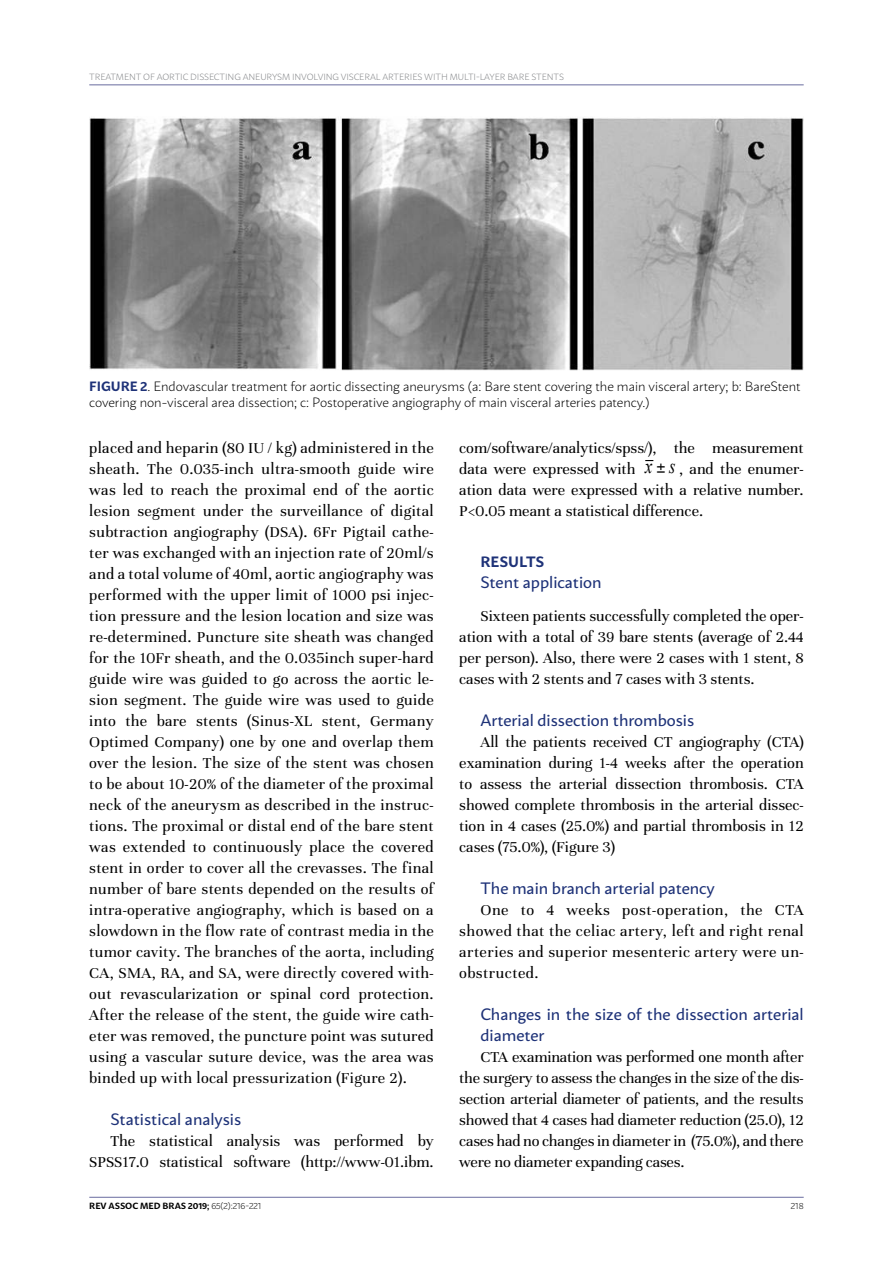
<style>
.page{position:relative;width:893px;height:1263px;background:#fff}
.page>*{position:absolute;margin:0;border:0;box-sizing:border-box;transform-origin:0 0}
.t1{font:16.5px/21px "Unna";color:#000;text-align:justify}
.t2{font:16.5px/21px "Mato Sans";color:#1e3278}
.t3{font:600 15px "Mato Sans";color:#1e3278}
.t4{font:200 13.5px/16.2px "Mato Sans";color:#000}
.t5{font:200 9px "Mato Sans";letter-spacing:-.01em;color:#808285}
.t6{font:600 9px "Mato Sans";color:#000}
.t7{font:200 9px "Mato Sans";color:#000}
.s1{font-weight:600;color:#1e3278}
.s2{font-family:"Times New Roman";font-style:italic;font-size:20.7px}
.s3{font-weight:200}
</style>
<div class="page">
<hr style="left:89px;top:85px;width:715px;height:1px;background:#696c9f">
<hr style="left:89px;top:1197px;width:715px;height:1px;background:#696c9f">
<img style="left:89px;top:117px;width:715px;height:254px">
<svg style="left:646px;top:460px;width:8px;height:2px"></svg>
<p class="t5" style="left:89px;top:68px;width:476px">TREATMENT OF AORTIC DISSECTING ANEURYSM INVOLVING VISCERAL ARTERIES WITH MULTI-LAYER BARE STENTS</p>
<p class="t4" style="left:89px;top:377px;width:713px"><span class="s1">FIGURE 2</span>. Endovascular treatment for aortic dissecting aneurysms (a: Bare stent covering the main visceral artery; b: BareStent covering non-visceral area dissection; c: Postoperative angiography of main visceral arteries patency.)</p>
<p class="t1" style="left:89px;top:437px;width:346px">placed and heparin (80 IU / kg) administered in the sheath. The 0.035-inch ultra-smooth guide wire was led to reach the proximal end of the aortic lesion segment under the surveillance of digital subtraction angiography (DSA). 6Fr Pigtail cathe&shy;ter was exchanged with an injection rate of 20ml/s and a total volume of 40ml, aortic angiography was performed with the upper limit of 1000 psi injec&shy;tion pressure and the lesion location and size was re-determined. Puncture site sheath was changed for the 10Fr sheath, and the 0.035inch super-hard guide wire was guided to go across the aortic le&shy;sion segment. The guide wire was used to guide into the bare stents (Sinus-XL stent, Germany Optimed Company) one by one and overlap them over the lesion. The size of the stent was chosen to be about 10-20% of the diameter of the proximal neck of the aneurysm as described in the instruc&shy;tions. The proximal or distal end of the bare stent was extended to continuously place the covered stent in order to cover all the crevasses. The final number of bare stents depended on the results of intra-operative angiography, which is based on a slowdown in the flow rate of contrast media in the tumor cavity. The branches of the aorta, including CA, SMA, RA, and SA, were directly covered with&shy;out revascularization or spinal cord protection.<br>After the release of the stent, the guide wire cath&shy;eter was removed, the puncture point was sutured using a vascular suture device, was the area was binded up with local pressurization (Figure 2).</p>
<p class="t2" style="left:111px;top:1107px;width:132px">Statistical analysis</p>
<p class="t1" style="left:89px;top:1131px;width:346px;text-align:right">The statistical analysis was performed by<br>SPSS17.0 statistical software (http://www-01.ibm.</p>
<p class="t1" style="left:459px;top:438px;width:346px">com/software/analytics/spss/), the measurement data were expressed with <span class="s2">x s</span> , and the enumer&shy;ation data were expressed with a relative number.<br>P&lt;0.05 meant a statistical difference.</p>
<p class="t3" style="left:480px;top:548px;width:65px">RESULTS</p>
<p class="t2" style="left:480px;top:569px;width:123px">Stent application</p>
<p class="t1" style="left:459px;top:605px;width:346px;text-indent:21px">Sixteen patients successfully completed the oper&shy;ation with a total of 39 bare stents (average of 2.44 per person). Also, there were 2 cases with 1 stent, 8 cases with 2 stents and 7 cases with 3 stents.</p>
<p class="t2" style="left:480px;top:708px;width:215px">Arterial dissection thrombosis</p>
<p class="t1" style="left:459px;top:731px;width:346px;text-indent:21px">All the patients received CT angiography (CTA) examination during 1-4 weeks after the operation to assess the arterial dissection thrombosis. CTA showed complete thrombosis in the arterial dissec&shy;tion in 4 cases (25.0%) and partial thrombosis in 12 cases (75.0%), (Figure 3)</p>
<p class="t2" style="left:480px;top:876px;width:236px">The main branch arterial patency</p>
<p class="t1" style="left:459px;top:900px;width:346px;text-indent:21px">One to 4 weeks post-operation, the CTA showed that the celiac artery, left and right renal arteries and superior mesenteric artery were un&shy;obstructed.</p>
<p class="t2" style="left:480px;top:1002px;width:325px">Changes in the size of the dissection arterial diameter</p>
<p class="t1" style="left:459px;top:1047px;width:346px;text-indent:21px">CTA examination was performed one month after the surgery to assess the changes in the size of the dis&shy;section arterial diameter of patients, and the results showed that 4 cases had diameter reduction (25.0), 12 cases had no changes in diameter in (75.0%), and there were no diameter expanding cases.</p>
<p class="t6" style="left:89px;top:1198px;width:174px">REV ASSOC MED BRAS 2019; <span class="s3">65(2):216-221</span></p>
<p class="t7" style="left:791px;top:1198px;width:14px">218</p>
</div>
